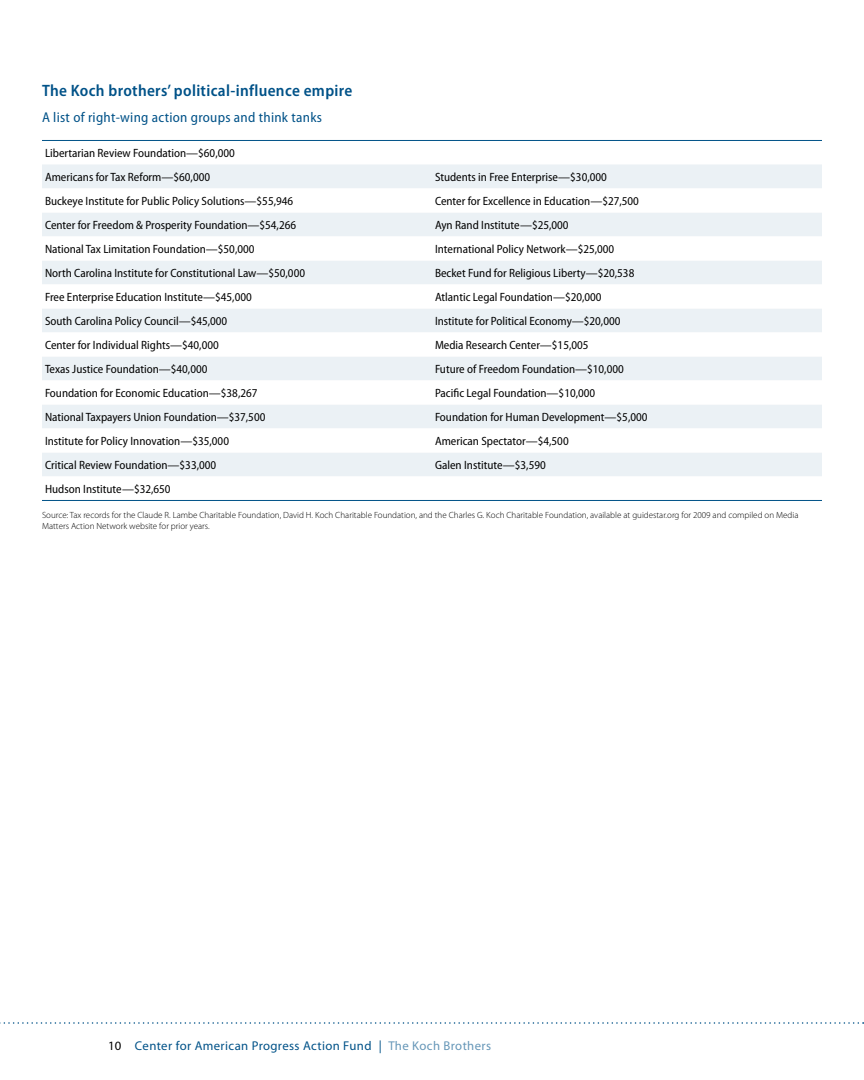
<style>
.page{position:relative;width:864px;height:1080px;background:#fff}
.page>*{position:absolute;margin:0;border:0;box-sizing:border-box;transform-origin:0 0}
.t1{font:600 semi-condensed 16.5px "Myriad Pro";letter-spacing:.02em;color:#005288}
.t2{font:semi-condensed 14.25px "Myriad Pro";letter-spacing:.02em;color:#005288}
.t3{font:12.75px "Myriad Pro";letter-spacing:.03em;color:#005288}
.t4{font:semi-condensed 12px/24px "Myriad Pro";color:#000}
.t5{font:300 9px/10.8px "Myriad Pro";color:#000}
.s1{color:#000}
.s2{color:#6697b8}
</style>
<div class="page">
<svg style="left:0;top:1022px;width:864px;height:2px"></svg>
<div style="left:42px;top:164px;width:780px;height:24px;background:#ebf1f5"></div>
<svg style="left:42px;top:213px;width:780px;height:263px;fill:#ebf1f5"></svg>
<hr style="left:42px;top:500px;width:390px;height:1px;background:#005288">
<hr style="left:432px;top:500px;width:390px;height:1px;background:#005288">
<hr style="left:42px;top:140px;width:390px;height:1px;background:#005288">
<hr style="left:432px;top:140px;width:390px;height:1px;background:#005288">
<h1 class="t1" style="left:42px;top:82px;width:312px">The Koch brothers’ political-influence empire</h1>
<p class="t2" style="left:42px;top:110px;width:282px">A list of right-wing action groups and think tanks</p>
<p class="t4" style="left:45px;top:141px;width:191px">Libertarian Review Foundation—$60,000<br>Americans for Tax Reform—$60,000</p>
<p class="t4" style="left:435px;top:165px;width:173px">Students in Free Enterprise—$30,000</p>
<p class="t4" style="left:45px;top:189px;width:250px">Buckeye Institute for Public Policy Solutions—$55,946</p>
<p class="t4" style="left:435px;top:189px;width:205px">Center for Excellence in Education—$27,500</p>
<p class="t4" style="left:45px;top:213px;width:253px">Center for Freedom &amp; Prosperity Foundation—$54,266</p>
<p class="t4" style="left:435px;top:213px;width:135px">Ayn Rand Institute—$25,000</p>
<p class="t4" style="left:45px;top:237px;width:211px">National Tax Limitation Foundation—$50,000</p>
<p class="t4" style="left:435px;top:237px;width:181px">International Policy Network—$25,000</p>
<p class="t4" style="left:45px;top:261px;width:262px">North Carolina Institute for Constitutional Law—$50,000</p>
<p class="t4" style="left:435px;top:261px;width:201px">Becket Fund for Religious Liberty—$20,538</p>
<p class="t4" style="left:45px;top:285px;width:208px">Free Enterprise Education Institute—$45,000</p>
<p class="t4" style="left:435px;top:285px;width:168px">Atlantic Legal Foundation—$20,000</p>
<p class="t4" style="left:45px;top:309px;width:184px">South Carolina Policy Council—$45,000</p>
<p class="t4" style="left:435px;top:309px;width:187px">Institute for Political Economy—$20,000</p>
<p class="t4" style="left:45px;top:333px;width:175px">Center for Individual Rights—$40,000</p>
<p class="t4" style="left:435px;top:333px;width:155px">Media Research Center—$15,005</p>
<p class="t4" style="left:45px;top:357px;width:164px">Texas Justice Foundation—$40,000</p>
<p class="t4" style="left:435px;top:357px;width:190px">Future of Freedom Foundation—$10,000</p>
<p class="t4" style="left:45px;top:381px;width:214px">Foundation for Economic Education—$38,267</p>
<p class="t4" style="left:435px;top:381px;width:162px">Pacific Legal Foundation—$10,000</p>
<p class="t4" style="left:45px;top:405px;width:222px">National Taxpayers Union Foundation—$37,500</p>
<p class="t4" style="left:435px;top:405px;width:214px">Foundation for Human Development—$5,000</p>
<p class="t4" style="left:45px;top:429px;width:186px">Institute for Policy Innovation—$35,000</p>
<p class="t4" style="left:435px;top:429px;width:135px">American Spectator—$4,500</p>
<p class="t4" style="left:45px;top:453px;width:173px">Critical Review Foundation—$33,000</p>
<p class="t4" style="left:435px;top:453px;width:112px">Galen Institute—$3,590</p>
<p class="t4" style="left:45px;top:477px;width:127px">Hudson Institute—$32,650</p>
<p class="t5" style="left:42px;top:509px;width:758px">Source: Tax records for the Claude R. Lambe Charitable Foundation, David H. Koch Charitable Foundation, and the Charles G. Koch Charitable Foundation, available at guidestar.org for 2009 and compiled on Media<br>Matters Action Network website for prior years.</p>
<p class="t3" style="left:108px;top:1038px;width:385px"><span class="s1">10</span> Center for American Progress Action Fund | <span class="s2">The Koch Brothers</span></p>
</div>
